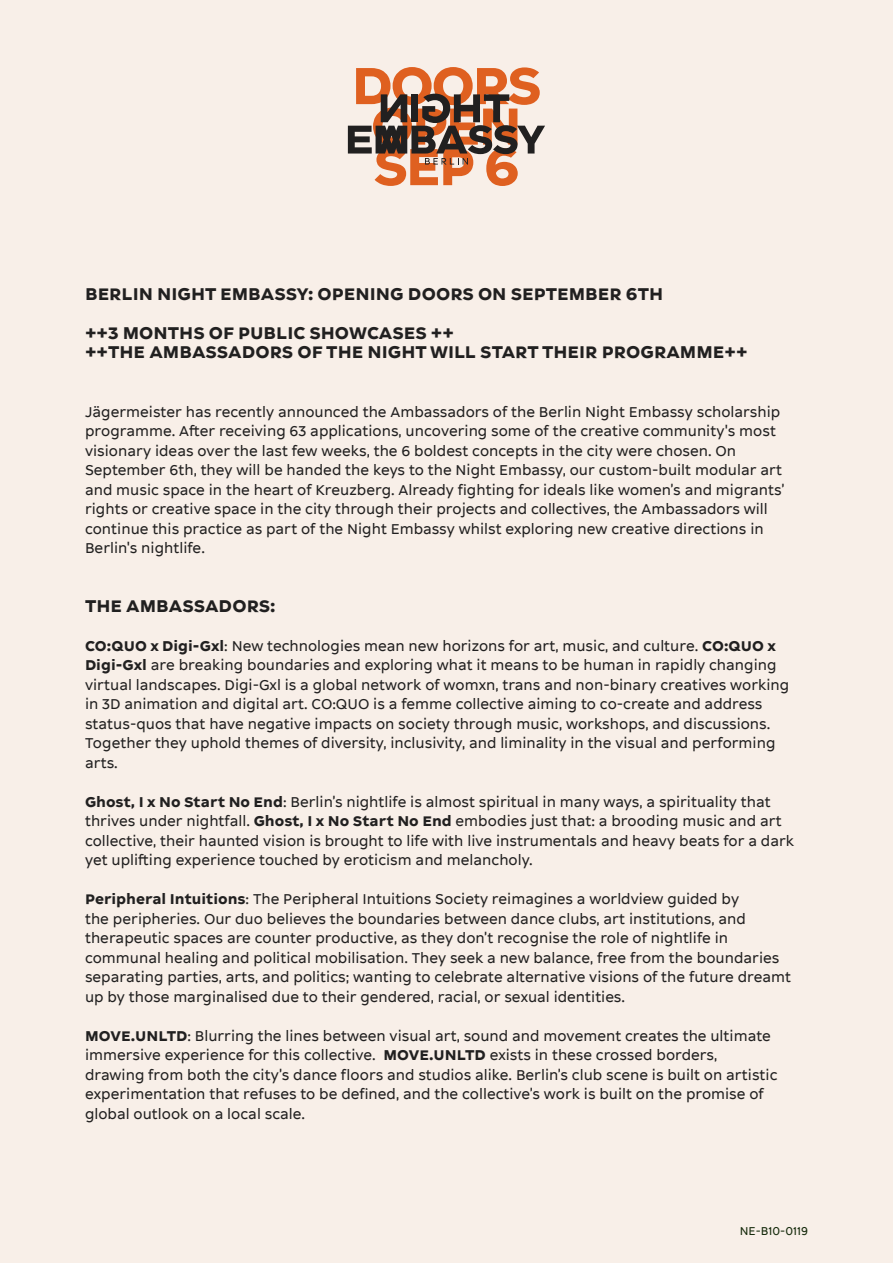
<style>
.page{position:relative;width:893px;height:1263px;background:#f8efe8}
.page>*{position:absolute;margin:0;border:0;box-sizing:border-box;transform-origin:0 0}
.t1{font:700 55.5px/40.5px "Meister";letter-spacing:-.05em;color:#df6020;text-align:center}
.t2{font:700 18px/39px "Meister";color:#212020}
.t3{font:15px/19.5px "Meister";color:#212020}
.t4{font:12px "Meister";color:#162b0c}
.s1{font-weight:700}
</style>
<div class="page">
<svg style="left:348px;top:94px;width:197px;height:71px"></svg>
<h1 class="t1" style="left:351px;top:65px;width:192px">DOORS<br>OPEN<br>SEP 6</h1>
<p class="t2" style="left:85px;top:274px;width:580px">BERLIN NIGHT EMBASSY: OPENING DOORS ON SEPTEMBER 6TH ++3 MONTHS OF PUBLIC SHOWCASES ++</p>
<p class="t2" style="left:85px;top:332px;width:664px">++THE AMBASSADORS OF THE NIGHT WILL START THEIR PROGRAMME++</p>
<p class="t3" style="left:85px;top:402px;width:701px">Jägermeister has recently announced the Ambassadors of the Berlin Night Embassy scholarship programme. After receiving 63 applications, uncovering some of the creative community's most visionary ideas over the last few weeks, the 6 boldest concepts in the city were chosen. On September 6th, they will be handed the keys to the Night Embassy, our custom-built modular art and music space in the heart of Kreuzberg. Already fighting for ideals like women’s and migrants’ rights or creative space in the city through their projects and collectives, the Ambassadors will continue this practice as part of the Night Embassy whilst exploring new creative directions in Berlin's nightlife.</p>
<p class="t2" style="left:85px;top:586px;width:192px">THE AMBASSADORS:</p>
<p class="t3" style="left:85px;top:636px;width:706px"><span class="s1">CO:QUO x Digi-Gxl</span>: New technologies mean new horizons for art, music, and culture. <span class="s1">CO:QUO x Digi-Gxl</span> are breaking boundaries and exploring what it means to be human in rapidly changing virtual landscapes. Digi-Gxl is a global network of womxn, trans and non-binary creatives working in 3D animation and digital art. CO:QUO is a femme collective aiming to co-create and address status-quos that have negative impacts on society through music, workshops, and discussions.<br>Together they uphold themes of diversity, inclusivity, and liminality in the visual and performing arts.</p>
<p class="t3" style="left:85px;top:792px;width:711px"><span class="s1">Ghost, I x No Start No End</span>: Berlin’s nightlife is almost spiritual in many ways, a spirituality that thrives under nightfall. <span class="s1">Ghost, I x No Start No End</span> embodies just that: a brooding music and art collective, their haunted vision is brought to life with live instrumentals and heavy beats for a dark yet uplifting experience touched by eroticism and melancholy.</p>
<p class="t3" style="left:85px;top:889px;width:708px"><span class="s1">Peripheral Intuitions</span>: The Peripheral Intuitions Society reimagines a worldview guided by<br>the peripheries. Our duo believes the boundaries between dance clubs, art institutions, and therapeutic spaces are counter productive, as they don’t recognise the role of nightlife in communal healing and political mobilisation. They seek a new balance, free from the boundaries separating parties, arts, and politics; wanting to celebrate alternative visions of the future dreamt up by those marginalised due to their gendered, racial, or sexual identities.</p>
<p class="t3" style="left:85px;top:1026px;width:694px"><span class="s1">MOVE.UNLTD</span>: Blurring the lines between visual art, sound and movement creates the ultimate immersive experience for this collective. <span class="s1">MOVE.UNLTD</span> exists in these crossed borders, drawing from both the city’s dance floors and studios alike. Berlin’s club scene is built on artistic experimentation that refuses to be defined, and the collective’s work is built on the promise of global outlook on a local scale.</p>
<p class="t4" style="left:740px;top:1224px;width:70px">NE-B10-0119</p>
</div>
